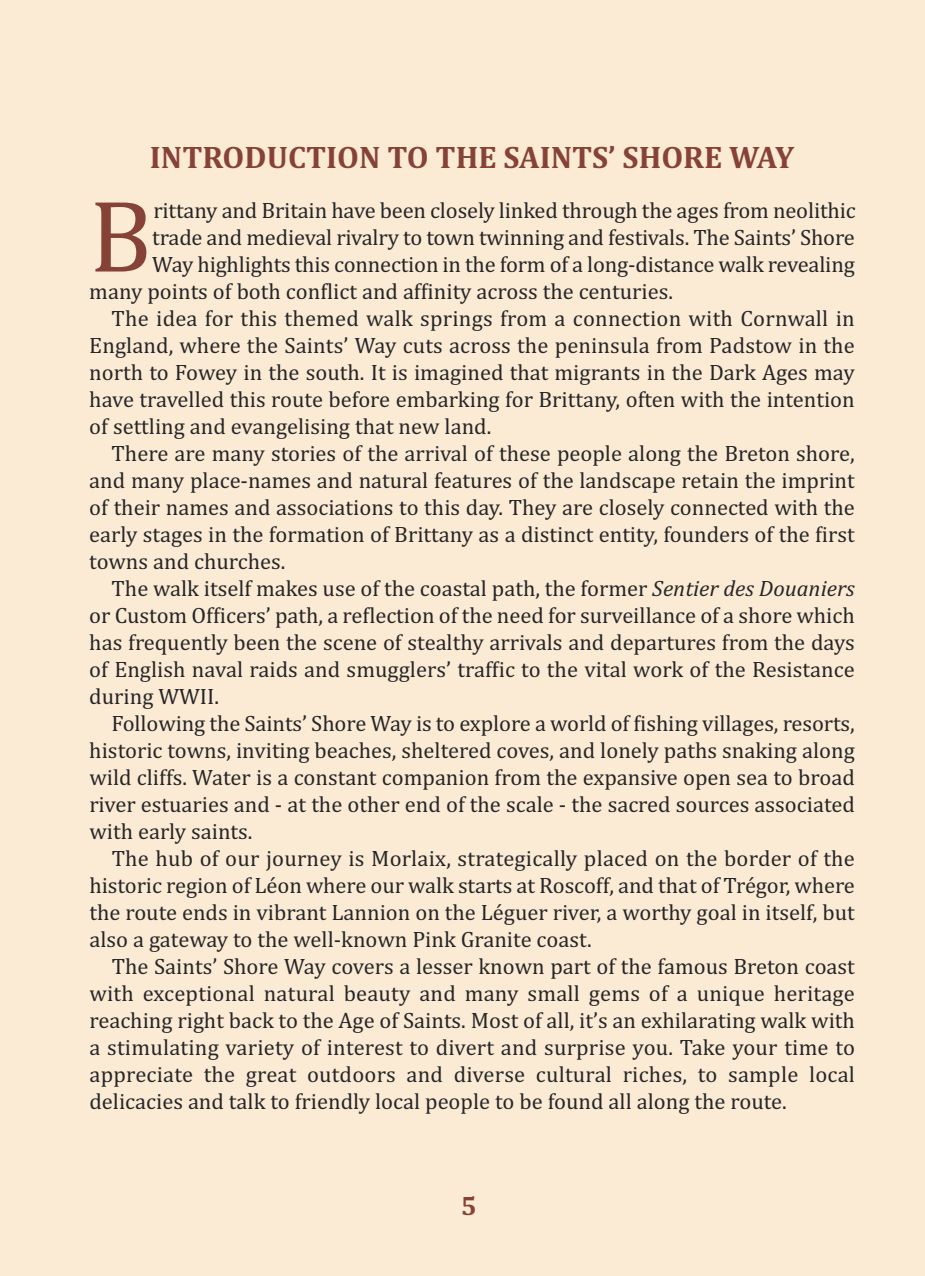
<style>
.page{position:relative;width:925px;height:1276px;background:#fbebd5}
.page>*{position:absolute;margin:0;border:0;box-sizing:border-box;transform-origin:0 0}
.t1{font:103.5px "Cambria";color:#874237}
.t2{font:700 31.5px "Cambria";color:#874237}
.t3{font:700 27px "Cambria";color:#874237}
.t4{font:22.5px "Cambria";color:#272627}
.s1{font-style:italic}
</style>
<div class="page">
<h2 class="t2" style="left:150px;top:138px;width:646px">INTRODUCTION TO THE SAINTS’ SHORE WAY</h2>
<h1 class="t1" style="left:89px;top:175px;width:65px">B</h1>
<p class="t4" style="left:153px;top:197px;width:704px">rittany and Britain have been closely linked through the ages from neolithic</p>
<p class="t4" style="left:152px;top:224px;width:704px">trade and medieval rivalry to town twinning and festivals. The Saints’ Shore</p>
<p class="t4" style="left:152px;top:251px;width:704px">Way highlights this connection in the form of a long-distance walk revealing</p>
<p class="t4" style="left:89px;top:278px;width:585px">many points of both conflict and affinity across the centuries.</p>
<p class="t4" style="left:112px;top:305px;width:745px">The idea for this themed walk springs from a connection with Cornwall in</p>
<p class="t4" style="left:89px;top:332px;width:767px">England, where the Saints’ Way cuts across the peninsula from Padstow in the</p>
<p class="t4" style="left:89px;top:359px;width:767px">north to Fowey in the south. It is imagined that migrants in the Dark Ages may</p>
<p class="t4" style="left:89px;top:386px;width:767px">have travelled this route before embarking for Brittany, often with the intention</p>
<p class="t4" style="left:89px;top:413px;width:403px">of settling and evangelising that new land.</p>
<p class="t4" style="left:112px;top:440px;width:745px">There are many stories of the arrival of these people along the Breton shore,</p>
<p class="t4" style="left:89px;top:467px;width:767px">and many place-names and natural features of the landscape retain the imprint</p>
<p class="t4" style="left:89px;top:494px;width:767px">of their names and associations to this day. They are closely connected with the</p>
<p class="t4" style="left:89px;top:521px;width:767px">early stages in the formation of Brittany as a distinct entity, founders of the first</p>
<p class="t4" style="left:89px;top:548px;width:198px">towns and churches.</p>
<p class="t4" style="left:112px;top:575px;width:745px">The walk itself makes use of the coastal path, the former <span class="s1">Sentier des Douaniers</span></p>
<p class="t4" style="left:89px;top:602px;width:767px">or Custom Officers’ path, a reflection of the need for surveillance of a shore which</p>
<p class="t4" style="left:89px;top:629px;width:767px">has frequently been the scene of stealthy arrivals and departures from the days</p>
<p class="t4" style="left:89px;top:656px;width:767px">of English naval raids and smugglers’ traffic to the vital work of the Resistance</p>
<p class="t4" style="left:89px;top:683px;width:131px">during WWII.</p>
<p class="t4" style="left:112px;top:710px;width:745px">Following the Saints’ Shore Way is to explore a world of fishing villages, resorts,</p>
<p class="t4" style="left:89px;top:737px;width:767px">historic towns, inviting beaches, sheltered coves, and lonely paths snaking along</p>
<p class="t4" style="left:89px;top:764px;width:767px">wild cliffs. Water is a constant companion from the expansive open sea to broad</p>
<p class="t4" style="left:89px;top:791px;width:767px">river estuaries and - at the other end of the scale - the sacred sources associated</p>
<p class="t4" style="left:89px;top:818px;width:165px">with early saints.</p>
<p class="t4" style="left:112px;top:845px;width:745px">The hub of our journey is Morlaix, strategically placed on the border of the</p>
<p class="t4" style="left:89px;top:872px;width:767px">historic region of Léon where our walk starts at Roscoff, and that of Trégor, where</p>
<p class="t4" style="left:89px;top:899px;width:767px">the route ends in vibrant Lannion on the Léguer river, a worthy goal in itself, but</p>
<p class="t4" style="left:89px;top:926px;width:504px">also a gateway to the well-known Pink Granite coast.</p>
<p class="t4" style="left:112px;top:953px;width:745px">The Saints’ Shore Way covers a lesser known part of the famous Breton coast</p>
<p class="t4" style="left:89px;top:980px;width:767px">with exceptional natural beauty and many small gems of a unique heritage</p>
<p class="t4" style="left:89px;top:1007px;width:767px">reaching right back to the Age of Saints. Most of all, it’s an exhilarating walk with</p>
<p class="t4" style="left:89px;top:1034px;width:767px">a stimulating variety of interest to divert and surprise you. Take your time to</p>
<p class="t4" style="left:89px;top:1061px;width:767px">appreciate the great outdoors and diverse cultural riches, to sample local</p>
<p class="t4" style="left:89px;top:1088px;width:699px">delicacies and talk to friendly local people to be found all along the route.</p>
<p class="t3" style="left:461px;top:1189px;width:17px">5</p>
</div>
